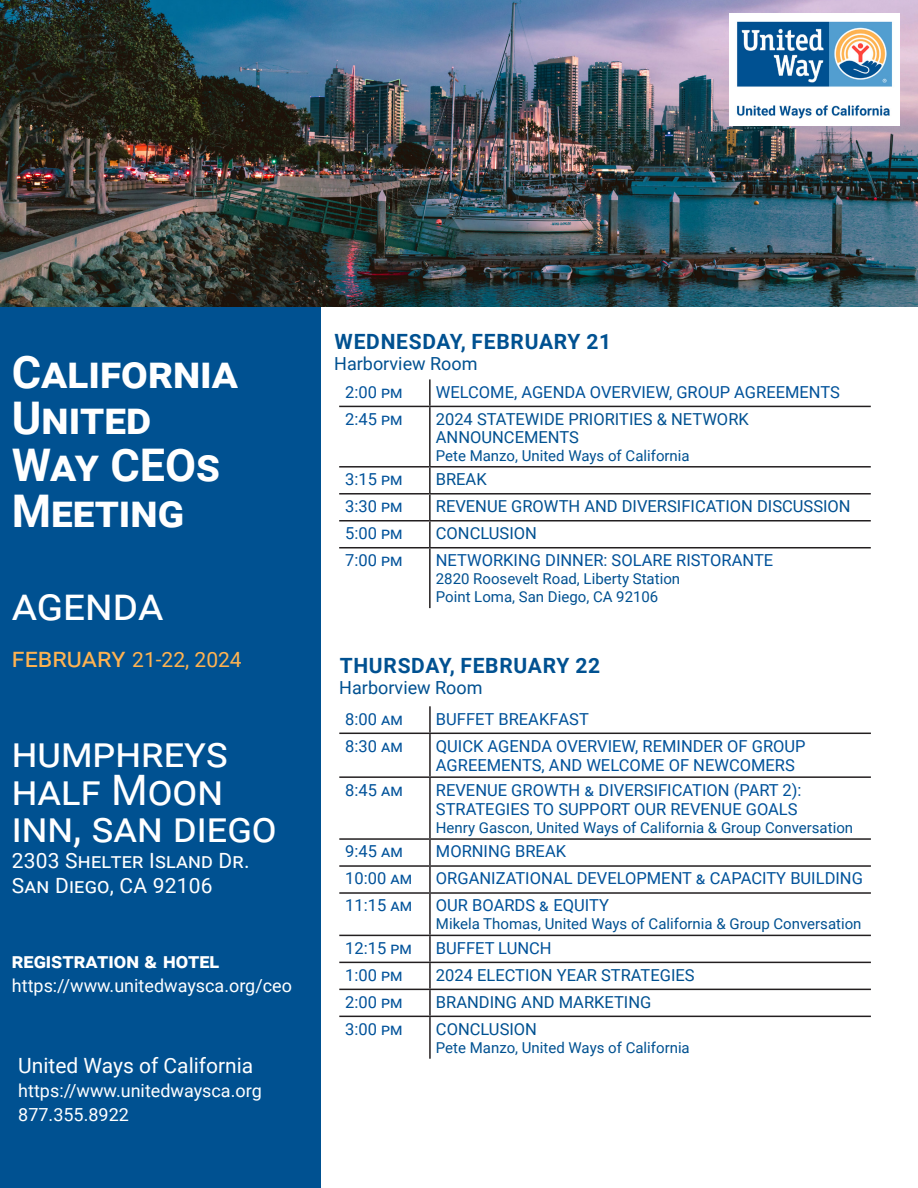
<style>
.page{position:relative;width:918px;height:1188px;background:#fff}
.page>*{position:absolute;margin:0;border:0;box-sizing:border-box;transform-origin:0 0}
.TEXTTTTTT{font:700 45px/46.5px "Roboto";color:#fff}
.TEXTTTTTT-2{font:45px "Roboto";color:#fff}
.TEXTTTTTT-3{font:42px/37.5px "Roboto";color:#fff}
.Paragraph{font:700 21px "Roboto";letter-spacing:.035em;color:#005191}
.TEXTTTTTT-4{font:21px/25.5px "Roboto";letter-spacing:.01em;color:#fff}
.Body{font:21px "Roboto";color:#fff}
.TEXTTTTTT-5{font:21px "Roboto";color:#ffb351}
.TEXTTTTTT-6{font:700 21px "Roboto";color:#fff}
.Body-2{font:18px "Roboto";color:#fff}
.TEXTTTTTT-7{font:18px "Roboto";color:#fff}
.Paragraph-2{font:18px "Roboto";color:#005191}
.TEXTTTTTT-8{font:16.5px/19.5px "Roboto";color:#01529a}
.TEXTTTTTT-9{font:16.5px/18px "Roboto";color:#005191}
.TEXTTTTTT-10{font:15px/18px "Roboto";color:#005191}
.s1{font-size:27px}
</style>
<div class="page">
<div style="left:0;top:0;width:321px;height:1188px;background:#005191"></div>
<img style="left:0;top:0;width:918px;height:307px">
<img style="left:730px;top:13px;width:170px;height:113px">
<hr style="left:429px;top:379px;width:2px;height:27px;background:#231f20">
<hr style="left:339px;top:406px;width:91px;height:1px;background:#231f20">
<hr style="left:430px;top:406px;width:441px;height:1px;background:#231f20">
<hr style="left:429px;top:407px;width:2px;height:59px;background:#231f20">
<hr style="left:339px;top:466px;width:91px;height:2px;background:#231f20">
<hr style="left:430px;top:466px;width:441px;height:2px;background:#231f20">
<hr style="left:429px;top:468px;width:2px;height:25px;background:#231f20">
<hr style="left:339px;top:493px;width:91px;height:2px;background:#231f20">
<hr style="left:430px;top:493px;width:441px;height:2px;background:#231f20">
<hr style="left:429px;top:495px;width:2px;height:25px;background:#231f20">
<hr style="left:339px;top:520px;width:91px;height:2px;background:#231f20">
<hr style="left:430px;top:520px;width:441px;height:2px;background:#231f20">
<hr style="left:429px;top:522px;width:2px;height:25px;background:#231f20">
<hr style="left:339px;top:547px;width:91px;height:1px;background:#231f20">
<hr style="left:430px;top:547px;width:441px;height:1px;background:#231f20">
<hr style="left:429px;top:548px;width:2px;height:60px;background:#231f20">
<hr style="left:429px;top:706px;width:2px;height:27px;background:#231f20">
<hr style="left:339px;top:733px;width:91px;height:1px;background:#231f20">
<hr style="left:430px;top:733px;width:441px;height:1px;background:#231f20">
<hr style="left:429px;top:734px;width:2px;height:42px;background:#231f20">
<hr style="left:339px;top:776px;width:91px;height:2px;background:#231f20">
<hr style="left:430px;top:776px;width:441px;height:2px;background:#231f20">
<hr style="left:429px;top:778px;width:2px;height:60px;background:#231f20">
<hr style="left:339px;top:838px;width:91px;height:2px;background:#231f20">
<hr style="left:430px;top:838px;width:441px;height:2px;background:#231f20">
<hr style="left:429px;top:840px;width:2px;height:25px;background:#231f20">
<hr style="left:339px;top:865px;width:91px;height:2px;background:#231f20">
<hr style="left:430px;top:865px;width:441px;height:2px;background:#231f20">
<hr style="left:429px;top:867px;width:2px;height:25px;background:#231f20">
<hr style="left:339px;top:892px;width:91px;height:2px;background:#231f20">
<hr style="left:430px;top:892px;width:441px;height:2px;background:#231f20">
<hr style="left:429px;top:894px;width:2px;height:41px;background:#231f20">
<hr style="left:339px;top:935px;width:91px;height:1px;background:#231f20">
<hr style="left:430px;top:935px;width:441px;height:1px;background:#231f20">
<hr style="left:429px;top:936px;width:2px;height:26px;background:#231f20">
<hr style="left:339px;top:962px;width:91px;height:1px;background:#231f20">
<hr style="left:430px;top:962px;width:441px;height:1px;background:#231f20">
<hr style="left:429px;top:963px;width:2px;height:26px;background:#231f20">
<hr style="left:339px;top:989px;width:91px;height:1px;background:#231f20">
<hr style="left:430px;top:989px;width:441px;height:1px;background:#231f20">
<hr style="left:429px;top:990px;width:2px;height:26px;background:#231f20">
<hr style="left:339px;top:1016px;width:91px;height:1px;background:#231f20">
<hr style="left:430px;top:1016px;width:441px;height:1px;background:#231f20">
<hr style="left:429px;top:1017px;width:2px;height:42px;background:#231f20">
<p class="TEXTTTTTT" style="left:12px;top:347px;width:228px">California<br>United<br>Way CEOs<br>Meeting</p>
<p class="TEXTTTTTT-2" style="left:12px;top:573px;width:152px">agenda</p>
<p class="TEXTTTTTT-5" style="left:12px;top:645px;width:231px"><span class="s1">february</span> 21-22, 2024</p>
<p class="TEXTTTTTT-3" style="left:12px;top:732px;width:266px">humphreys half Moon inn, san diego</p>
<p class="TEXTTTTTT-4" style="left:12px;top:847px;width:239px">2303 Shelter Island Dr.<br>San Diego, CA 92106</p>
<p class="TEXTTTTTT-6" style="left:12px;top:946px;width:209px">registration &amp; hotel</p>
<p class="TEXTTTTTT-7" style="left:12px;top:973px;width:282px">https://www.unitedwaysca.org/ceo</p>
<p class="Body" style="left:18px;top:1051px;width:237px">United Ways of California</p>
<p class="Body-2" style="left:18px;top:1078px;width:245px">https://www.unitedwaysca.org</p>
<p class="Body-2" style="left:18px;top:1102px;width:112px">877.355.8922</p>
<p class="Paragraph" style="left:335px;top:327px;width:278px">WEDNESDAY, FEBRUARY 21</p>
<p class="Paragraph-2" style="left:334px;top:351px;width:145px">Harborview Room</p>
<p class="TEXTTTTTT-8" style="left:345px;top:382px;width:59px">2:00 pm</p>
<p class="TEXTTTTTT-8" style="left:436px;top:382px;width:406px">WELCOME, AGENDA OVERVIEW, GROUP AGREEMENTS</p>
<p class="TEXTTTTTT-8" style="left:345px;top:409px;width:59px">2:45 pm</p>
<p class="TEXTTTTTT-9" style="left:436px;top:409px;width:315px">2024 STATEWIDE PRIORITIES &amp; NETWORK<br>ANNOUNCEMENTS</p>
<p class="TEXTTTTTT-10" style="left:436px;top:446px;width:255px">Pete Manzo, United Ways of California</p>
<p class="TEXTTTTTT-8" style="left:345px;top:469px;width:59px">3:15 pm</p>
<p class="TEXTTTTTT-9" style="left:436px;top:470px;width:52px">BREAK</p>
<p class="TEXTTTTTT-8" style="left:345px;top:496px;width:59px">3:30 pm</p>
<p class="TEXTTTTTT-9" style="left:436px;top:497px;width:416px">REVENUE GROWTH AND DIVERSIFICATION DISCUSSION</p>
<p class="TEXTTTTTT-8" style="left:345px;top:523px;width:59px">5:00 pm</p>
<p class="TEXTTTTTT-9" style="left:436px;top:524px;width:103px">CONCLUSION</p>
<p class="TEXTTTTTT-8" style="left:345px;top:550px;width:59px">7:00 pm</p>
<p class="TEXTTTTTT-8" style="left:436px;top:550px;width:339px">NETWORKING DINNER: SOLARE RISTORANTE</p>
<p class="TEXTTTTTT-10" style="left:436px;top:569px;width:246px">2820 Roosevelt Road, Liberty Station<br>Point Loma, San Diego, CA 92106</p>
<p class="Paragraph" style="left:340px;top:650px;width:262px">THURSDAY, FEBRUARY 22</p>
<p class="Paragraph-2" style="left:339px;top:675px;width:145px">Harborview Room</p>
<p class="TEXTTTTTT-8" style="left:345px;top:708px;width:59px">8:00 am</p>
<p class="TEXTTTTTT-8" style="left:436px;top:708px;width:154px">BUFFET BREAKFAST</p>
<p class="TEXTTTTTT-8" style="left:345px;top:735px;width:59px">8:30 am</p>
<p class="TEXTTTTTT-8" style="left:436px;top:735px;width:371px">QUICK AGENDA OVERVIEW, REMINDER OF GROUP<br>AGREEMENTS, AND WELCOME OF NEWCOMERS</p>
<p class="TEXTTTTTT-8" style="left:345px;top:779px;width:59px">8:45 am</p>
<p class="TEXTTTTTT-8" style="left:436px;top:779px;width:367px">REVENUE GROWTH &amp; DIVERSIFICATION (PART 2):<br>STRATEGIES TO SUPPORT OUR REVENUE GOALS</p>
<p class="TEXTTTTTT-10" style="left:436px;top:818px;width:419px">Henry Gascon, United Ways of California &amp; Group Conversation</p>
<p class="TEXTTTTTT-8" style="left:345px;top:841px;width:59px">9:45 am</p>
<p class="TEXTTTTTT-8" style="left:436px;top:841px;width:132px">MORNING BREAK</p>
<p class="TEXTTTTTT-8" style="left:345px;top:868px;width:68px">10:00 am</p>
<p class="TEXTTTTTT-8" style="left:436px;top:868px;width:429px">ORGANIZATIONAL DEVELOPMENT &amp; CAPACITY BUILDING</p>
<p class="TEXTTTTTT-8" style="left:345px;top:895px;width:68px">11:15 am</p>
<p class="TEXTTTTTT-8" style="left:436px;top:895px;width:174px">OUR BOARDS &amp; EQUITY</p>
<p class="TEXTTTTTT-10" style="left:436px;top:915px;width:427px">Mikela Thomas, United Ways of California &amp; Group Conversation</p>
<p class="TEXTTTTTT-8" style="left:345px;top:938px;width:68px">12:15 pm</p>
<p class="TEXTTTTTT-8" style="left:436px;top:938px;width:117px">BUFFET LUNCH</p>
<p class="TEXTTTTTT-8" style="left:345px;top:965px;width:59px">1:00 pm</p>
<p class="TEXTTTTTT-9" style="left:436px;top:965px;width:260px">2024 ELECTION YEAR STRATEGIES</p>
<p class="TEXTTTTTT-8" style="left:345px;top:992px;width:59px">2:00 pm</p>
<p class="TEXTTTTTT-9" style="left:436px;top:992px;width:217px">BRANDING AND MARKETING</p>
<p class="TEXTTTTTT-8" style="left:345px;top:1018px;width:59px">3:00 pm</p>
<p class="TEXTTTTTT-9" style="left:436px;top:1019px;width:103px">CONCLUSION</p>
<p class="TEXTTTTTT-10" style="left:436px;top:1038px;width:255px">Pete Manzo, United Ways of California</p>
</div>
